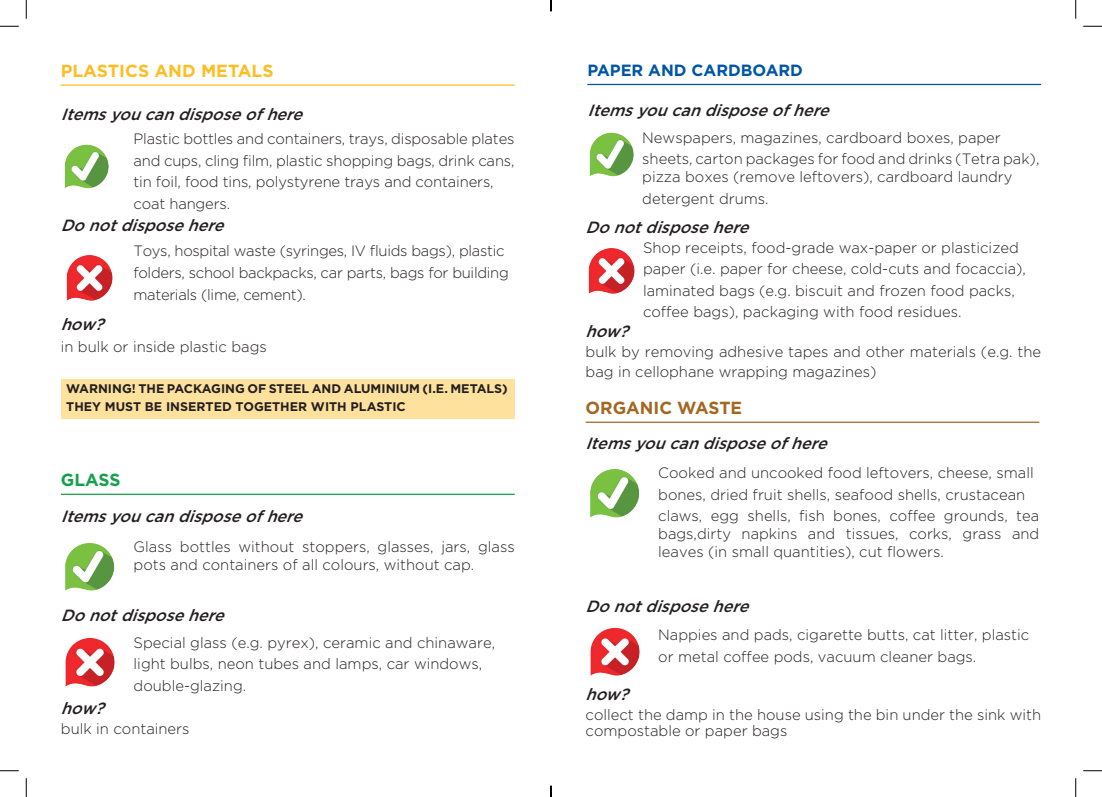
<style>
.page{position:relative;width:1102px;height:797px;background:#fff}
.page>*{position:absolute;margin:0;border:0;box-sizing:border-box;transform-origin:0 0}
.t1{font:700 17.5px "Gotham";color:#fdbe25}
.t2{font:700 17.5px "Gotham";color:#a16823}
.t3{font:700 17.5px "Gotham";letter-spacing:-.005em;color:#16a04e}
.t4{font:italic 500 16.25px "Gotham";color:#231f20}
.t5{font:700 16.25px "Gotham";color:#0155a4}
.t6{font:300 15px/21.5px "Gotham";color:#231f20}
.t7{font:300 15px/21.5px "Gotham";letter-spacing:-.02em;color:#231f20}
.t8{font:700 12.5px/18.8px "Gotham";color:#231f20}
</style>
<div class="page">
<div style="left:61px;top:379px;width:453px;height:39px;background:#fee19d"></div>
<hr style="left:585px;top:421px;width:454px;height:2px;background:#a16823">
<img style="left:590px;top:469px;width:50px;height:49px">
<img style="left:590px;top:627px;width:50px;height:49px">
<hr style="left:587px;top:84px;width:454px;height:1px;background:#0156a3">
<img style="left:589px;top:132px;width:45px;height:45px">
<img style="left:588px;top:248px;width:46px;height:46px">
<hr style="left:61px;top:84px;width:453px;height:2px;background:#fdbe25">
<img style="left:66px;top:255px;width:47px;height:46px">
<img style="left:64px;top:144px;width:45px;height:45px">
<hr style="left:61px;top:493px;width:453px;height:2px;background:#16a04e">
<img style="left:65px;top:543px;width:50px;height:48px">
<img style="left:65px;top:638px;width:50px;height:49px">
<svg style="left:0;top:25px;width:19px;height:2px"></svg>
<svg style="left:1083px;top:25px;width:18px;height:2px"></svg>
<svg style="left:0;top:770px;width:19px;height:1px"></svg>
<svg style="left:1083px;top:770px;width:18px;height:1px"></svg>
<svg style="left:25px;top:0;width:2px;height:19px"></svg>
<svg style="left:25px;top:778px;width:2px;height:19px"></svg>
<svg style="left:1075px;top:0;width:1px;height:19px"></svg>
<svg style="left:1075px;top:778px;width:1px;height:19px"></svg>
<svg style="left:550px;top:785px;width:1px;height:12px"></svg>
<p class="t1" style="left:61px;top:59px;width:214px">PLASTICS AND METALS</p>
<p class="t4" style="left:61px;top:104px;width:250px">Itemsyoucandisposeofhere</p>
<p class="t6" style="left:133px;top:128px;width:382px">Plastic bottles and containers, trays, disposable plates and cups, cling film, plastic shopping bags, drink cans, tin foil, food tins, polystyrene trays and containers, coat hangers.</p>
<p class="t4" style="left:61px;top:215px;width:172px">Donotdisposehere</p>
<p class="t4" style="left:61px;top:313px;width:51px">how?</p>
<p class="t7" style="left:133px;top:240px;width:377px">Toys, hospital waste (syringes, IV fluids bags), plastic folders, school backpacks, car parts, bags for building materials (lime, cement).</p>
<p class="t6" style="left:61px;top:335px;width:208px">in bulk or inside plastic bags</p>
<p class="t8" style="left:66px;top:378px;width:443px">WARNING! THE PACKAGING OF STEEL AND ALUMINIUM (I.E. METALS)<br>THEY MUST BE INSERTED TOGETHER WITH PLASTIC</p>
<p class="t3" style="left:61px;top:468px;width:61px">GLASS</p>
<p class="t4" style="left:61px;top:505px;width:250px">Itemsyoucandisposeofhere</p>
<p class="t6" style="left:134px;top:537px;width:382px;line-height:18px">Glass bottles without stoppers, glasses, jars, glass pots and containers of all colours, without cap.</p>
<p class="t4" style="left:61px;top:605px;width:172px">Donotdisposehere</p>
<p class="t4" style="left:61px;top:697px;width:51px">how?</p>
<p class="t6" style="left:134px;top:631px;width:363px">Special glass (e.g. pyrex), ceramic and chinaware, light bulbs, neon tubes and lamps, car windows, double-glazing.</p>
<p class="t6" style="left:61px;top:717px;width:130px">bulk in containers</p>
<p class="t5" style="left:587px;top:59px;width:217px">PAPER AND CARDBOARD</p>
<p class="t4" style="left:587px;top:100px;width:250px">Itemsyoucandisposeofhere</p>
<p class="t6" style="left:642px;top:126px;width:398px">Newspapers, magazines, cardboard boxes, paper sheets, carton packages for food and drinks (Tetra pak),</p>
<p class="t6" style="left:642px;top:166px;width:371px">pizza boxes (remove leftovers), cardboard laundry detergent drums.</p>
<p class="t4" style="left:585px;top:217px;width:172px">Donotdisposehere</p>
<p class="t4" style="left:585px;top:320px;width:51px">how?</p>
<p class="t6" style="left:643px;top:236px;width:384px">Shop receipts, food-grade wax-paper or plasticized paper (i.e. paper for cheese, cold-cuts and focaccia), laminated bags (e.g. biscuit and frozen food packs, coffee bags), packaging with food residues.</p>
<p class="t6" style="left:585px;top:341px;width:457px;line-height:20.5px">bulk by removing adhesive tapes and other materials (e.g. the bag in cellophane wrapping magazines)</p>
<p class="t2" style="left:585px;top:396px;width:158px">ORGANIC WASTE</p>
<p class="t4" style="left:585px;top:432px;width:250px">Itemsyoucandisposeofhere</p>
<p class="t6" style="left:658px;top:462px;width:382px">Cooked and uncooked food leftovers, cheese, small bones, dried fruit shells, seafood shells, crustacean claws, egg shells, fish bones, coffee grounds, tea</p>
<p class="t6" style="left:658px;top:524px;width:382px;line-height:18px">bags,dirty napkins and tissues, corks, grass and leaves (in small quantities), cut flowers.</p>
<p class="t4" style="left:585px;top:596px;width:172px">Donotdisposehere</p>
<p class="t4" style="left:585px;top:684px;width:51px">how?</p>
<p class="t6" style="left:658px;top:624px;width:372px">Nappies and pads, cigarette butts, cat litter, plastic or metal coffee pods, vacuum cleaner bags.</p>
<p class="t6" style="left:585px;top:706px;width:457px;line-height:16.2px">collect the damp in the house using the bin under the sink with compostable or paper bags</p>
</div>
